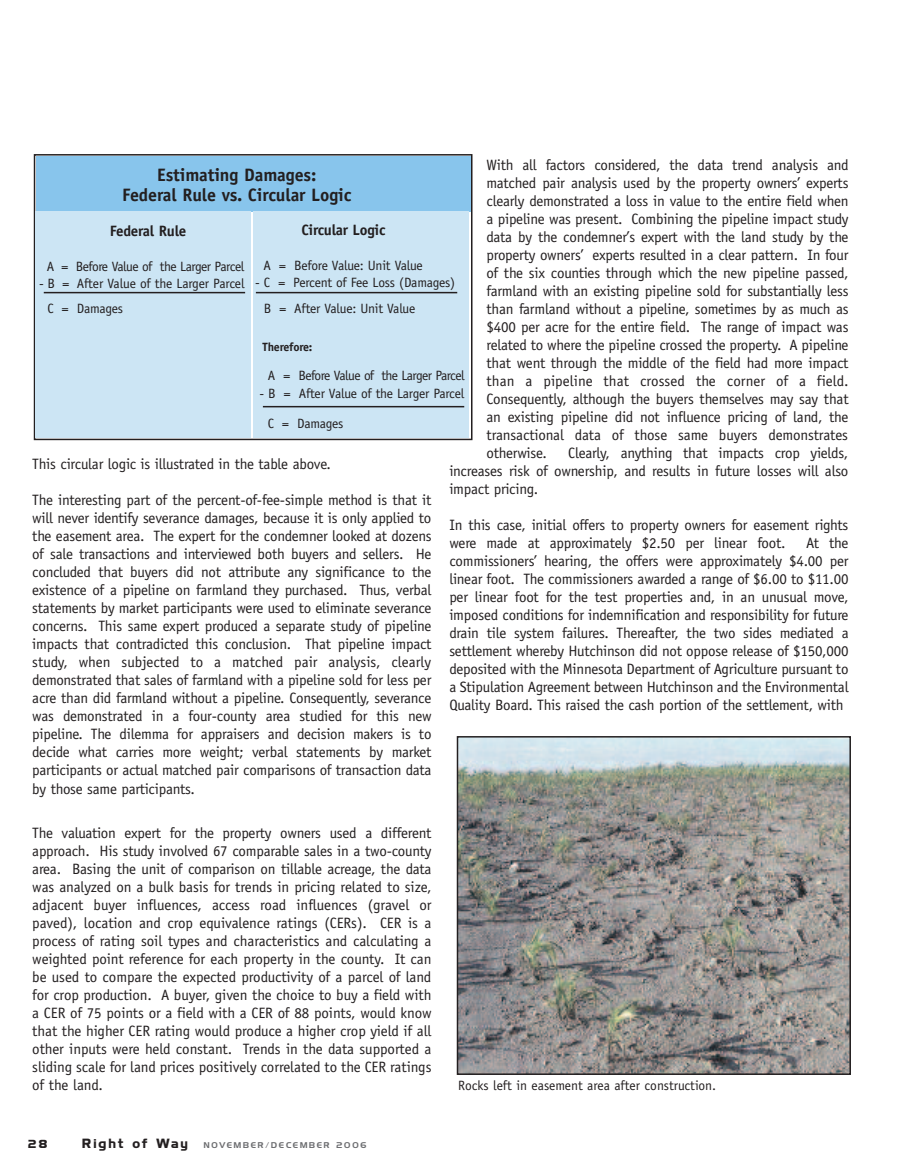
<style>
.page{position:relative;width:905px;height:1175px;background:#fff}
.page>*{position:absolute;margin:0;border:0;box-sizing:border-box;transform-origin:0 0}
.t1{font:700 18px/19.5px "Officina Sans";letter-spacing:-.005em;color:#231f20;text-align:center}
.t2{font:15px/18px "Officina Sans";letter-spacing:-.015em;color:#231f20;text-align:justify}
.t3{font:700 15px "Officina Sans";letter-spacing:-.015em;color:#231f20}
.t4{font:13.5px/24.6px "Officina Sans";letter-spacing:-.015em;color:#231f20}
.t5{font:13.5px "Officina Sans";letter-spacing:-.035em;color:#231f20}
.t6{font:13.5px "Officina Sans";letter-spacing:-.04em;color:#231f20}
.t7{font:700 12px "Highland Gothic FLF";letter-spacing:.165em;color:#231f20}
.t8{font:700 12px "Officina Sans";letter-spacing:-.015em;color:#231f20}
.t9{font:700 10.5px "Highland Gothic FLF";color:#231f20}
.t10{font:7.5px "Highland Gothic FLF";letter-spacing:.25em;color:#6c6d70}
</style>
<div class="page">
<img style="left:459px;top:739px;width:388px;height:332px">
<div style="left:456px;top:736px;width:394px;height:338px;border:2px solid #231f20"></div>
<div style="left:34px;top:154px;width:438px;height:286px;border:2px solid #231f20"></div>
<div style="left:36px;top:156px;width:434px;height:56px;background:#88c5ec"></div>
<div style="left:36px;top:212px;width:215px;height:226px;background:#cce5f4"></div>
<div style="left:253px;top:211px;width:215px;height:226px;background:#cce5f4"></div>
<hr style="left:44px;top:292px;width:201px;height:1px;background:#231f20">
<hr style="left:263px;top:406px;width:201px;height:1px;background:#231f20">
<hr style="left:256px;top:292px;width:201px;height:1px;background:#231f20">
<p class="t2" style="left:486px;top:157px;width:363px">With all factors considered, the data trend analysis and matched pair analysis used by the property owners’ experts clearly demonstrated a loss in value to the entire field when a pipeline was present. Combining the pipeline impact study data by the condemner’s expert with the land study by the property owners’ experts resulted in a clear pattern. In four of the six counties through which the new pipeline passed, farmland with an existing pipeline sold for substantially less than farmland without a pipeline, sometimes by as much as $400 per acre for the entire field. The range of impact was related to where the pipeline crossed the property. A pipeline that went through the middle of the field had more impact than a pipeline that crossed the corner of a field.<br>Consequently, although the buyers themselves may say that an existing pipeline did not influence pricing of land, the transactional data of those same buyers demonstrates otherwise.</p>
<p class="t1" style="left:122px;top:167px;width:231px">Estimating Damages:<br>Federal Rule vs. Circular Logic</p>
<p class="t3" style="left:110px;top:225px;width:78px">Federal Rule</p>
<p class="t5" style="left:47px;top:261px;width:199px">A = Before Value of the Larger Parcel</p>
<p class="t4" style="left:47px;top:273px;width:199px;text-indent:-8px">- B = After Value of the Larger Parcel<br>C = Damages</p>
<p class="t3" style="left:301px;top:225px;width:86px">Circular Logic</p>
<p class="t4" style="left:263px;top:254px;width:161px">A = Before Value: Unit Value</p>
<p class="t4" style="left:264px;top:270px;width:193px;line-height:26.1px;text-indent:-9px">- C = Percent of Fee Loss (Damages)<br>B = After Value: Unit Value</p>
<p class="t8" style="left:262px;top:342px;width:51px">Therefore:</p>
<p class="t6" style="left:268px;top:371px;width:198px">A = Before Value of the Larger Parcel</p>
<p class="t4" style="left:259px;top:382px;width:206px">- B = After Value of the Larger Parcel</p>
<p class="t4" style="left:268px;top:412px;width:77px">C = Damages</p>
<p class="t2" style="left:449px;top:445px;width:400px;text-indent:119px">Clearly, anything that impacts crop yields, increases risk of ownership, and results in future losses will also impact pricing.</p>
<p class="t2" style="left:449px;top:517px;width:400px">In this case, initial offers to property owners for easement rights were made at approximately $2.50 per linear foot.</p>
<p class="t2" style="left:32px;top:456px;width:300px">This circular logic is illustrated in the table above.</p>
<p class="t2" style="left:32px;top:492px;width:401px">The interesting part of the percent-of-fee-simple method is that it will never identify severance damages, because it is only applied to the easement area. The expert for the condemner looked at dozens of sale transactions and interviewed both buyers and sellers. He concluded that buyers did not attribute any significance to the existence of a pipeline on farmland they purchased. Thus, verbal statements by market participants were used to eliminate severance concerns. This same expert produced a separate study of pipeline impacts that contradicted this conclusion. That pipeline impact study, when subjected to a matched pair analysis, clearly demonstrated that sales of farmland with a pipeline sold for less per acre than did farmland without a pipeline. Consequently, severance was demonstrated in a four-county area studied for this new pipeline. The dilemma for appraisers and decision makers is to decide what carries more weight; verbal statements by market participants or actual matched pair comparisons of transaction data by those same participants.</p>
<p class="t2" style="left:32px;top:825px;width:401px">The valuation expert for the property owners used a different approach. His study involved 67 comparable sales in a two-county area. Basing the unit of comparison on tillable acreage, the data was analyzed on a bulk basis for trends in pricing related to size, adjacent buyer influences, access road influences (gravel or paved), location and crop equivalence ratings (CERs). CER is a process of rating soil types and characteristics and calculating a weighted point reference for each property in the county. It can be used to compare the expected productivity of a parcel of land for crop production. A buyer, given the choice to buy a field with a CER of 75 points or a field with a CER of 88 points, would know that the higher CER rating would produce a higher crop yield if all other inputs were held constant. Trends in the data supported a sliding scale for land prices positively correlated to the CER ratings of the land.</p>
<p class="t2" style="left:449px;top:535px;width:401px;text-indent:356px">At the commissioners’ hearing, the offers were approximately $4.00 per linear foot. The commissioners awarded a range of $6.00 to $11.00 per linear foot for the test properties and, in an unusual move, imposed conditions for indemnification and responsibility for future drain tile system failures. Thereafter, the two sides mediated a settlement whereby Hutchinson did not oppose release of $150,000 deposited with the Minnesota Department of Agriculture pursuant to a Stipulation Agreement between Hutchinson and the Environmental Quality Board. This raised the cash portion of the settlement, with</p>
<p class="t4" style="left:458px;top:1073px;width:260px">Rocks left in easement area after construction.</p>
<p class="t9" style="left:28px;top:1138px;width:21px">28</p>
<p class="t7" style="left:82px;top:1137px;width:107px">Right of Way</p>
<p class="t10" style="left:204px;top:1141px;width:164px">NOVEMBER/DECEMBER 2006</p>
</div>
